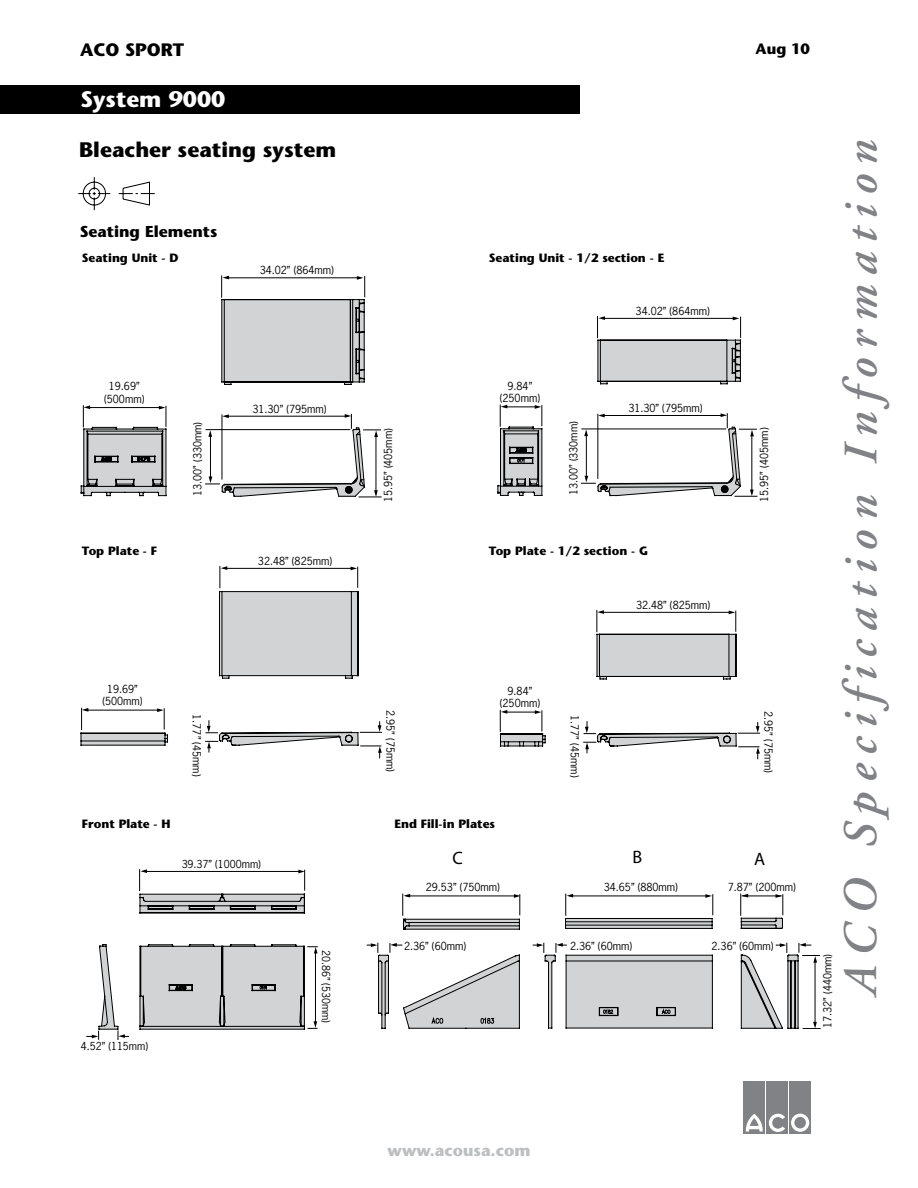
<style>
.page{position:relative;width:918px;height:1188px;background:#fff}
.page>*{position:absolute;margin:0;border:0;box-sizing:border-box;transform-origin:0 0}
.t1{font:italic 600 48px "Adobe Garamond";letter-spacing:.2em;color:#808285}
.t2{font:700 22.5px "Stone Sans";color:#fff}
.t3{font:700 21px "Stone Sans";color:#000}
.t4{font:700 18px "Stone Sans";color:#000}
.t5{font:18px "Myriad Pro";color:#000}
.t6{font:700 16.2px "Stone Sans";color:#bcbec0}
.t7{font:700 15.75px "Stone Sans";color:#000}
.t8{font:700 15px "Stone Sans";color:#000}
.t9{font:700 12px "Stone Sans";color:#000}
.t10{font:10.5px/12.6px "News Gothic";color:#000;text-align:center}
.t11{font:10.35px "News Gothic";color:#000}
</style>
<div class="page">
<div style="left:0;top:86px;width:579px;height:28px;background:#000"></div>
<div style="left:744px;top:1082px;width:21px;height:52px;background:#808285"></div>
<div style="left:767px;top:1082px;width:21px;height:52px;background:#808285"></div>
<div style="left:789px;top:1082px;width:22px;height:52px;background:#808285"></div>
<svg style="left:791px;top:1114px;width:18px;height:18px"></svg>
<svg style="left:745px;top:1114px;width:40px;height:18px"></svg>
<svg style="left:78px;top:177px;width:77px;height:33px"></svg>
<svg style="left:205px;top:414px;width:177px;height:84px"></svg>
<hr style="left:376px;top:435px;width:1px;height:59px;background:#000">
<svg style="left:221px;top:275px;width:144px;height:110px"></svg>
<svg style="left:80px;top:405px;width:87px;height:91px"></svg>
<svg style="left:581px;top:413px;width:176px;height:84px"></svg>
<hr style="left:751px;top:435px;width:1px;height:59px;background:#000">
<svg style="left:497px;top:405px;width:46px;height:91px"></svg>
<svg style="left:597px;top:316px;width:144px;height:69px"></svg>
<svg style="left:81px;top:566px;width:301px;height:192px"></svg>
<svg style="left:583px;top:721px;width:177px;height:38px"></svg>
<hr style="left:736px;top:634px;width:1px;height:42px;background:#000">
<svg style="left:596px;top:610px;width:140px;height:70px"></svg>
<hr style="left:500px;top:746px;width:43px;height:1px;background:#000">
<svg style="left:500px;top:710px;width:46px;height:36px"></svg>
<svg style="left:86px;top:869px;width:232px;height:171px"></svg>
<hr style="left:569px;top:896px;width:139px;height:1px;background:#000">
<svg style="left:573px;top:919px;width:132px;height:9px"></svg>
<hr style="left:566px;top:925px;width:146px;height:1px;background:#000">
<hr style="left:566px;top:921px;width:146px;height:1px;background:#000">
<svg style="left:705px;top:894px;width:8px;height:34px"></svg>
<svg style="left:565px;top:894px;width:8px;height:34px"></svg>
<hr style="left:566px;top:918px;width:146px;height:1px;background:#000">
<hr style="left:566px;top:928px;width:146px;height:1px;background:#000">
<svg style="left:367px;top:894px;width:153px;height:135px"></svg>
<svg style="left:533px;top:943px;width:180px;height:86px"></svg>
<svg style="left:740px;top:894px;width:81px;height:135px"></svg>
<h3 class="t4" style="left:80px;top:39px;width:106px">ACO SPORT</h3>
<h3 class="t8" style="left:756px;top:40px;width:56px">Aug 10</h3>
<h2 class="t2" style="left:81px;top:86px;width:146px">System 9000</h2>
<h3 class="t3" style="left:79px;top:137px;width:259px">Bleacher seating system</h3>
<h3 class="t7" style="left:80px;top:222px;width:139px">Seating Elements</h3>
<p class="t9" style="left:82px;top:251px;width:98px">Seating Unit - D</p>
<p class="t9" style="left:489px;top:251px;width:177px">Seating Unit - 1/2 section - E</p>
<p class="t10" style="left:260px;top:264px;width:76px">34.02” (864mm)</p>
<p class="t10" style="left:104px;top:380px;width:42px">19.69” (500mm)</p>
<p class="t10" style="left:191px;top:496px;width:76px;rotate:-90deg">13.00” (330mm)</p>
<p class="t10" style="left:252px;top:402px;width:76px">31.30” (795mm)</p>
<p class="t10" style="left:382px;top:502px;width:76px;rotate:-90deg">15.95” (405mm)</p>
<p class="t10" style="left:500px;top:379px;width:42px">9.84” (250mm)</p>
<p class="t10" style="left:567px;top:495px;width:76px;rotate:-90deg">13.00” (330mm)</p>
<p class="t10" style="left:636px;top:304px;width:76px">34.02” (864mm)</p>
<p class="t10" style="left:628px;top:401px;width:76px">31.30” (795mm)</p>
<p class="t9" style="left:82px;top:543px;width:77px">Top Plate - F</p>
<p class="t9" style="left:489px;top:543px;width:161px">Top Plate - 1/2 section - G</p>
<p class="t10" style="left:258px;top:554px;width:76px">32.48” (825mm)</p>
<p class="t10" style="left:102px;top:682px;width:42px">19.69” (500mm)</p>
<p class="t10" style="left:203px;top:714px;width:64px;rotate:90deg">1.77” (45mm)</p>
<p class="t10" style="left:397px;top:710px;width:64px;rotate:90deg">2.95” (75mm)</p>
<p class="t10" style="left:500px;top:684px;width:42px">9.84” (250mm)</p>
<p class="t9" style="left:82px;top:817px;width:90px">Front Plate - H</p>
<p class="t9" style="left:394px;top:817px;width:102px">End Fill-in Plates</p>
<p class="t10" style="left:581px;top:715px;width:64px;rotate:90deg">1.77” (45mm)</p>
<p class="t10" style="left:636px;top:598px;width:76px">32.48” (825mm)</p>
<p class="t10" style="left:758px;top:502px;width:76px;rotate:-90deg">15.95” (405mm)</p>
<p class="t10" style="left:775px;top:711px;width:64px;rotate:90deg">2.95” (75mm)</p>
<p class="t11" style="left:182px;top:857px;width:81px">39.37” (1000mm)</p>
<p class="t11" style="left:81px;top:1040px;width:69px">4.52” (115mm)</p>
<p class="t11" style="left:333px;top:950px;width:75px;rotate:90deg">20.86” (530mm)</p>
<h3 class="t5" style="left:453px;top:847px;width:12px">C</h3>
<h3 class="t5" style="left:633px;top:846px;width:11px">B</h3>
<h3 class="t5" style="left:754px;top:848px;width:13px">A</h3>
<p class="t10" style="left:426px;top:880px;width:76px">29.53” (750mm)</p>
<p class="t10" style="left:604px;top:880px;width:76px">34.65” (880mm)</p>
<p class="t10" style="left:728px;top:880px;width:70px">7.87” (200mm)</p>
<p class="t10" style="left:404px;top:939px;width:64px">2.36” (60mm)</p>
<p class="t10" style="left:570px;top:939px;width:64px">2.36” (60mm)</p>
<p class="t10" style="left:712px;top:939px;width:64px">2.36” (60mm)</p>
<p class="t10" style="left:821px;top:1028px;width:76px;rotate:-90deg">17.32” (440mm)</p>
<h1 class="t1" style="left:835px;top:995px;width:857px;rotate:-90deg">ACO Specification Information</h1>
<h3 class="t6" style="left:388px;top:1141px;width:144px">www.acousa.com</h3>
</div>
